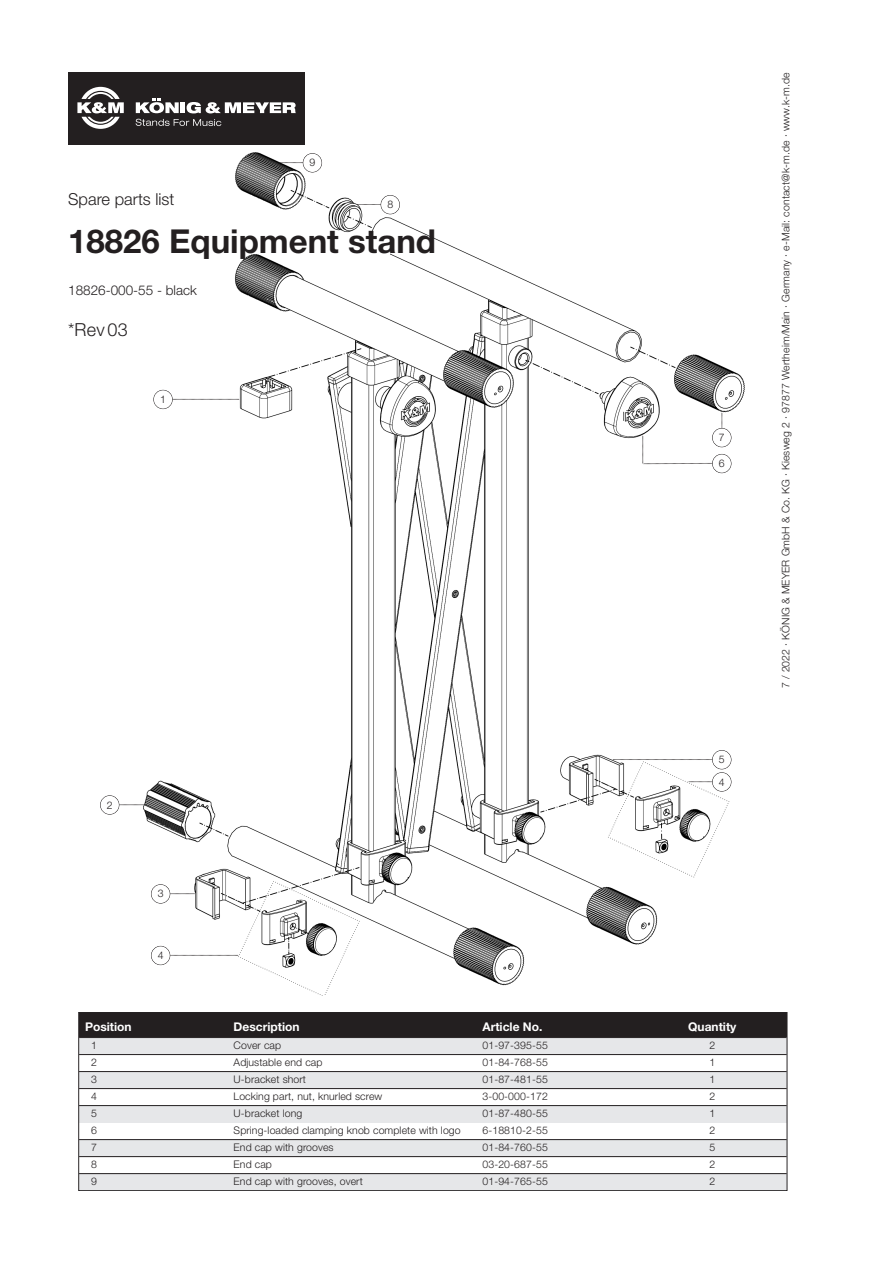
<style>
.page{position:relative;width:893px;height:1263px;background:#fff}
.page>*{position:absolute;margin:0;border:0;box-sizing:border-box;transform-origin:0 0}
.t1{font:700 33px "Helvetica Neue";color:#231f20}
.t2{font:300 18px "Helvetica Neue";color:#231f20}
.t3{font:300 16.5px "Helvetica Neue";color:#231f20}
.t4{font:300 13.5px "Helvetica Neue";color:#231f20}
.t5{font:700 12px "Helvetica Neue";color:#fff}
.t6{font:300 10.5px "Helvetica Neue";letter-spacing:.01em;color:#231f20}
</style>
<div class="page">
<img style="left:143px;top:153px;width:601px;height:842px">
<div style="left:79px;top:1012px;width:148px;height:26px;background:#231f20"></div>
<div style="left:227px;top:1012px;width:249px;height:26px;background:#231f20"></div>
<div style="left:476px;top:1012px;width:162px;height:26px;background:#231f20"></div>
<div style="left:638px;top:1012px;width:149px;height:26px;background:#231f20"></div>
<div style="left:79px;top:1038px;width:148px;height:17px;background:#e6e7e9"></div>
<div style="left:227px;top:1038px;width:249px;height:17px;background:#e6e7e9"></div>
<div style="left:476px;top:1038px;width:162px;height:17px;background:#e6e7e9"></div>
<div style="left:638px;top:1038px;width:149px;height:17px;background:#e6e7e9"></div>
<div style="left:79px;top:1072px;width:148px;height:17px;background:#e6e7e9"></div>
<div style="left:227px;top:1072px;width:249px;height:17px;background:#e6e7e9"></div>
<div style="left:476px;top:1072px;width:162px;height:17px;background:#e6e7e9"></div>
<div style="left:638px;top:1072px;width:149px;height:17px;background:#e6e7e9"></div>
<div style="left:79px;top:1106px;width:148px;height:17px;background:#e6e7e9"></div>
<div style="left:227px;top:1106px;width:249px;height:17px;background:#e6e7e9"></div>
<div style="left:476px;top:1106px;width:162px;height:17px;background:#e6e7e9"></div>
<div style="left:638px;top:1106px;width:149px;height:17px;background:#e6e7e9"></div>
<div style="left:79px;top:1140px;width:148px;height:17px;background:#e6e7e9"></div>
<div style="left:227px;top:1140px;width:249px;height:17px;background:#e6e7e9"></div>
<div style="left:476px;top:1140px;width:162px;height:17px;background:#e6e7e9"></div>
<div style="left:638px;top:1140px;width:149px;height:17px;background:#e6e7e9"></div>
<div style="left:79px;top:1174px;width:148px;height:17px;background:#e6e7e9"></div>
<div style="left:227px;top:1174px;width:249px;height:17px;background:#e6e7e9"></div>
<div style="left:476px;top:1174px;width:162px;height:17px;background:#e6e7e9"></div>
<div style="left:638px;top:1174px;width:149px;height:17px;background:#e6e7e9"></div>
<div style="left:79px;top:1012px;width:708px;height:179px;border:1px solid #282526"></div>
<hr style="left:79px;top:1037px;width:707px;height:1px;background:#231f20">
<hr style="left:79px;top:1054px;width:707px;height:1px;background:#231f20">
<hr style="left:79px;top:1071px;width:707px;height:1px;background:#231f20">
<hr style="left:79px;top:1088px;width:707px;height:1px;background:#231f20">
<hr style="left:79px;top:1105px;width:707px;height:1px;background:#231f20">
<hr style="left:79px;top:1139px;width:707px;height:1px;background:#231f20">
<hr style="left:79px;top:1156px;width:707px;height:1px;background:#231f20">
<hr style="left:79px;top:1173px;width:707px;height:1px;background:#231f20">
<div style="left:68px;top:72px;width:236px;height:73px;background:#231f20"></div>
<svg style="left:136px;top:119px;width:85px;height:7px"></svg>
<hr style="left:181px;top:102px;width:4px;height:11px;background:#fff">
<svg style="left:186px;top:102px;width:110px;height:11px"></svg>
<svg style="left:136px;top:99px;width:43px;height:14px"></svg>
<svg style="left:77px;top:87px;width:47px;height:42px"></svg>
<svg style="left:687px;top:782px;width:25px;height:1px"></svg>
<div style="left:712px;top:772px;width:19px;height:19px;background:#fff;border-radius:50%"></div>
<div style="left:712px;top:772px;width:19px;height:20px;border:1px solid #231f20;border-radius:50%"></div>
<svg style="left:356px;top:204px;width:24px;height:1px"></svg>
<div style="left:381px;top:195px;width:19px;height:19px;background:#fff;border-radius:50%"></div>
<div style="left:380px;top:195px;width:20px;height:19px;border:1px solid #231f20;border-radius:50%"></div>
<svg style="left:278px;top:162px;width:25px;height:1px"></svg>
<div style="left:303px;top:153px;width:19px;height:19px;background:#fff;border-radius:50%"></div>
<div style="left:303px;top:153px;width:19px;height:20px;border:1px solid #231f20;border-radius:50%"></div>
<svg style="left:612px;top:759px;width:100px;height:1px"></svg>
<div style="left:712px;top:750px;width:19px;height:19px;background:#fff;border-radius:50%"></div>
<div style="left:712px;top:750px;width:19px;height:19px;border:1px solid #231f20;border-radius:50%"></div>
<svg style="left:173px;top:399px;width:67px;height:1px"></svg>
<div style="left:153px;top:390px;width:19px;height:19px;background:#fff;border-radius:50%"></div>
<div style="left:153px;top:390px;width:20px;height:19px;border:1px solid #231f20;border-radius:50%"></div>
<svg style="left:170px;top:893px;width:26px;height:2px"></svg>
<div style="left:151px;top:884px;width:19px;height:19px;background:#fff;border-radius:50%"></div>
<div style="left:151px;top:884px;width:19px;height:20px;border:1px solid #231f20;border-radius:50%"></div>
<svg style="left:119px;top:805px;width:26px;height:1px"></svg>
<div style="left:100px;top:795px;width:19px;height:20px;border:1px solid #231f20;border-radius:50%"></div>
<svg style="left:170px;top:955px;width:69px;height:1px"></svg>
<div style="left:151px;top:946px;width:19px;height:19px;background:#fff;border-radius:50%"></div>
<div style="left:151px;top:946px;width:19px;height:19px;border:1px solid #231f20;border-radius:50%"></div>
<svg style="left:721px;top:412px;width:1px;height:16px"></svg>
<div style="left:712px;top:428px;width:19px;height:19px;background:#fff;border-radius:50%"></div>
<div style="left:712px;top:428px;width:19px;height:19px;border:1px solid #231f20;border-radius:50%"></div>
<div style="left:712px;top:454px;width:19px;height:19px;background:#fff;border-radius:50%"></div>
<div style="left:712px;top:454px;width:19px;height:19px;border:1px solid #231f20;border-radius:50%"></div>
<svg style="left:642px;top:435px;width:72px;height:30px"></svg>
<div style="left:368px;top:235px;width:22px;height:20px;background:#fff"></div>
<p class="t6" style="left:309px;top:159px;width:7px">9</p>
<h3 class="t3" style="left:68px;top:193px;width:108px">Spare parts list</h3>
<h1 class="t1" style="left:68px;top:223px;width:369px">18826 Equipment stand</h1>
<p class="t4" style="left:68px;top:285px;width:130px">18826-000-55 - black</p>
<h2 class="t2" style="left:68px;top:323px;width:61px">*Rev 03</h2>
<p class="t6" style="left:387px;top:201px;width:7px">8</p>
<p class="t6" style="left:160px;top:396px;width:7px">1</p>
<p class="t6" style="left:107px;top:801px;width:7px">2</p>
<p class="t6" style="left:158px;top:890px;width:7px">3</p>
<p class="t6" style="left:158px;top:952px;width:7px">4</p>
<p class="t6" style="left:719px;top:434px;width:7px">7</p>
<p class="t6" style="left:719px;top:460px;width:7px">6</p>
<p class="t6" style="left:719px;top:756px;width:7px">5</p>
<p class="t6" style="left:719px;top:778px;width:7px">4</p>
<p class="t5" style="left:85px;top:1020px;width:48px">Position</p>
<p class="t5" style="left:233px;top:1020px;width:67px">Description</p>
<p class="t5" style="left:482px;top:1020px;width:61px">Article No.</p>
<p class="t5" style="left:688px;top:1020px;width:50px">Quantity</p>
<p class="t6" style="left:91px;top:1041px;width:7px">1</p>
<p class="t6" style="left:233px;top:1041px;width:49px">Cover cap</p>
<p class="t6" style="left:482px;top:1041px;width:67px">01-97-395-55</p>
<p class="t6" style="left:709px;top:1041px;width:7px">2</p>
<p class="t6" style="left:91px;top:1058px;width:7px">2</p>
<p class="t6" style="left:233px;top:1058px;width:90px">Adjustable end cap</p>
<p class="t6" style="left:482px;top:1058px;width:67px">01-84-768-55</p>
<p class="t6" style="left:709px;top:1058px;width:7px">1</p>
<p class="t6" style="left:91px;top:1075px;width:7px">3</p>
<p class="t6" style="left:233px;top:1075px;width:74px">U-bracket short</p>
<p class="t6" style="left:482px;top:1075px;width:67px">01-87-481-55</p>
<p class="t6" style="left:709px;top:1075px;width:7px">1</p>
<p class="t6" style="left:91px;top:1092px;width:7px">4</p>
<p class="t6" style="left:233px;top:1092px;width:150px">Locking part, nut, knurled screw</p>
<p class="t6" style="left:482px;top:1092px;width:67px">3-00-000-172</p>
<p class="t6" style="left:709px;top:1092px;width:7px">2</p>
<p class="t6" style="left:91px;top:1109px;width:7px">5</p>
<p class="t6" style="left:233px;top:1109px;width:70px">U-bracket long</p>
<p class="t6" style="left:482px;top:1109px;width:67px">01-87-480-55</p>
<p class="t6" style="left:709px;top:1109px;width:7px">1</p>
<p class="t6" style="left:91px;top:1126px;width:7px">6</p>
<p class="t6" style="left:233px;top:1126px;width:229px">Spring-loaded clamping knob complete with logo</p>
<p class="t6" style="left:482px;top:1126px;width:67px">6-18810-2-55</p>
<p class="t6" style="left:709px;top:1126px;width:7px">2</p>
<p class="t6" style="left:91px;top:1143px;width:7px">7</p>
<p class="t6" style="left:233px;top:1143px;width:102px">End cap with grooves</p>
<p class="t6" style="left:482px;top:1143px;width:67px">01-84-760-55</p>
<p class="t6" style="left:709px;top:1143px;width:7px">5</p>
<p class="t6" style="left:91px;top:1160px;width:7px">8</p>
<p class="t6" style="left:233px;top:1160px;width:40px">End cap</p>
<p class="t6" style="left:482px;top:1160px;width:67px">03-20-687-55</p>
<p class="t6" style="left:709px;top:1160px;width:7px">2</p>
<p class="t6" style="left:91px;top:1177px;width:7px">9</p>
<p class="t6" style="left:233px;top:1177px;width:131px">End cap with grooves, overt</p>
<p class="t6" style="left:482px;top:1177px;width:67px">01-94-765-55</p>
<p class="t6" style="left:709px;top:1177px;width:7px">2</p>
<p class="t6" style="left:782px;top:688px;width:617px;rotate:-90deg">7 / 2022 · KÖNIG &amp; MEYER GmbH &amp; Co. KG · Kiesweg 2 · 97877 Wertheim/Main · Germany · e-Mail: contact@k-m.de · www.k-m.de</p>
</div>
